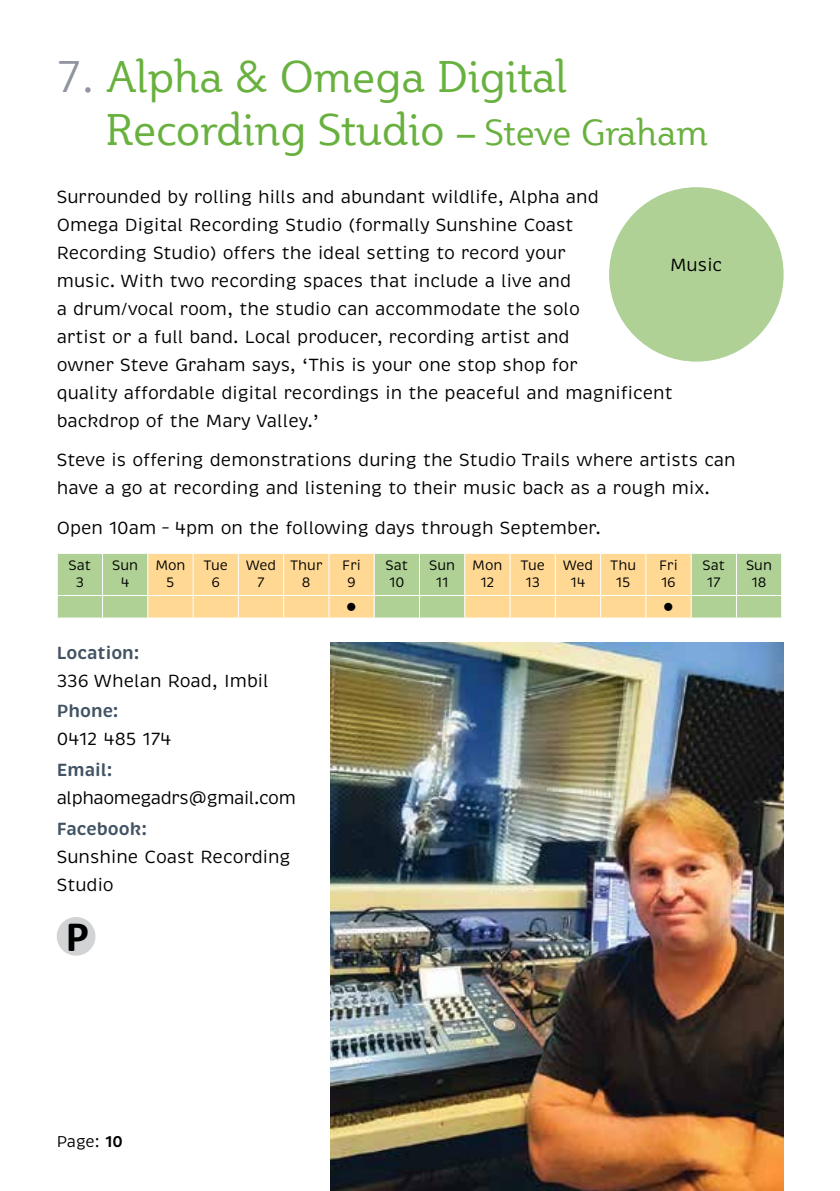
<style>
.page{position:relative;width:840px;height:1191px;background:#fff}
.page>*{position:absolute;margin:0;border:0;box-sizing:border-box;transform-origin:0 0}
.t1{font:44px/52.8px "Plume";color:#69b13f}
.t2{font:700 43.6px "Calibri";color:#000}
.t3{font:18px/28px "Brevia";color:#000}
.t4{font:600 18px "Brevia";color:#425364}
.t5{font:18px "Brevia";letter-spacing:-.025em;color:#000}
.t6{font:16px "Brevia";color:#000}
.t7{font:14px/16.8px "Brevia";color:#000;text-align:center}
.t8{font:14px "Wingdings";color:#000}
.s1{color:#90949f}
.s2{font-size:36px}
.s3{font-weight:600}
</style>
<div class="page">
<img style="left:330px;top:642px;width:452px;height:549px">
<div style="left:58px;top:554px;width:722px;height:63px;background:#afd195"></div>
<hr style="left:102px;top:554px;width:1px;height:41px;background:#fff">
<hr style="left:735px;top:554px;width:1px;height:41px;background:#fff">
<hr style="left:57px;top:595px;width:45px;height:1px;background:#fff">
<svg style="left:57px;top:596px;width:1px;height:21px"></svg>
<hr style="left:102px;top:595px;width:46px;height:1px;background:#fff">
<svg style="left:102px;top:596px;width:1px;height:21px"></svg>
<hr style="left:690px;top:595px;width:46px;height:1px;background:#fff">
<svg style="left:147px;top:553px;width:544px;height:64px;background:#f3da9c"></svg>
<hr style="left:736px;top:595px;width:45px;height:1px;background:#fff">
<svg style="left:735px;top:596px;width:1px;height:21px"></svg>
<svg style="left:780px;top:596px;width:1px;height:21px"></svg>
<div style="left:608px;top:187px;width:175px;height:175px;background:#afd195;border-radius:50%"></div>
<div style="left:57px;top:917px;width:38px;height:38px;background:#d1d3d4;border-radius:50%"></div>
<h1 class="t1" style="left:106px;top:50px;width:603px;text-indent:-49px"><span class="s1">7.</span> Alpha &amp; Omega Digital<br>Recording Studio <span class="s2">– Steve Graham</span></h1>
<p class="t3" style="left:57px;top:183px;width:617px">Surrounded by rolling hills and abundant wildlife, Alpha and<br>Omega Digital Recording Studio (formally Sunshine Coast<br>Recording Studio) offers the ideal setting to record your<br>music. With two recording spaces that include a live and<br>a drum/vocal room, the studio can accommodate the solo<br>artist or a full band. Local producer, recording artist and<br>owner Steve Graham says, ‘This is your one stop shop for<br>quality affordable digital recordings in the peaceful and magnificent backdrop of the Mary Valley.’</p>
<p class="t3" style="left:57px;top:446px;width:680px">Steve is offering demonstrations during the Studio Trails where artists can have a go at recording and listening to their music back as a rough mix.</p>
<p class="t3" style="left:57px;top:513px;width:545px">Open 10am – 4pm on the following days through September.</p>
<p class="t7" style="left:69px;top:557px;width:24px">Sat<br>3</p>
<p class="t7" style="left:112px;top:557px;width:27px">Sun<br>4</p>
<p class="t7" style="left:155px;top:557px;width:32px">Mon<br>5</p>
<p class="t7" style="left:203px;top:557px;width:26px">Tue<br>6</p>
<p class="t7" style="left:245px;top:557px;width:32px">Wed<br>7</p>
<p class="t7" style="left:290px;top:557px;width:34px">Thur<br>8</p>
<p class="t7" style="left:342px;top:557px;width:20px">Fri<br>9</p>
<p class="t7" style="left:385px;top:557px;width:24px;text-align:left">Sat<br>10</p>
<p class="t7" style="left:429px;top:557px;width:27px">Sun<br>11</p>
<p class="t7" style="left:472px;top:557px;width:32px">Mon<br>12</p>
<p class="t7" style="left:520px;top:557px;width:26px">Tue<br>13</p>
<p class="t7" style="left:562px;top:557px;width:32px">Wed<br>14</p>
<p class="t7" style="left:610px;top:557px;width:27px">Thu<br>15</p>
<p class="t7" style="left:658px;top:557px;width:20px;text-align:left">Fri<br>16</p>
<p class="t7" style="left:702px;top:557px;width:24px">Sat<br>17</p>
<p class="t7" style="left:745px;top:557px;width:27px">Sun<br>18</p>
<p class="t8" style="left:346px;top:599px;width:12px">●</p>
<p class="t8" style="left:663px;top:599px;width:12px">●</p>
<p class="t4" style="left:57px;top:641px;width:84px">Location:</p>
<p class="t3" style="left:57px;top:666px;width:213px">336 Whelan Road, Imbil</p>
<p class="t4" style="left:57px;top:700px;width:63px">Phone:</p>
<p class="t3" style="left:57px;top:725px;width:116px">0412 485 174</p>
<p class="t4" style="left:57px;top:759px;width:57px">Email:</p>
<p class="t5" style="left:57px;top:787px;width:241px">alphaomegadrs@gmail.com</p>
<p class="t4" style="left:57px;top:817px;width:92px">Facebook:</p>
<p class="t3" style="left:57px;top:843px;width:235px">Sunshine Coast Recording<br>Studio</p>
<p class="t3" style="left:670px;top:251px;width:54px">Music</p>
<h2 class="t2" style="left:66px;top:908px;width:25px">P</h2>
<p class="t6" style="left:57px;top:1131px;width:68px">Page: <span class="s3">10</span></p>
</div>
